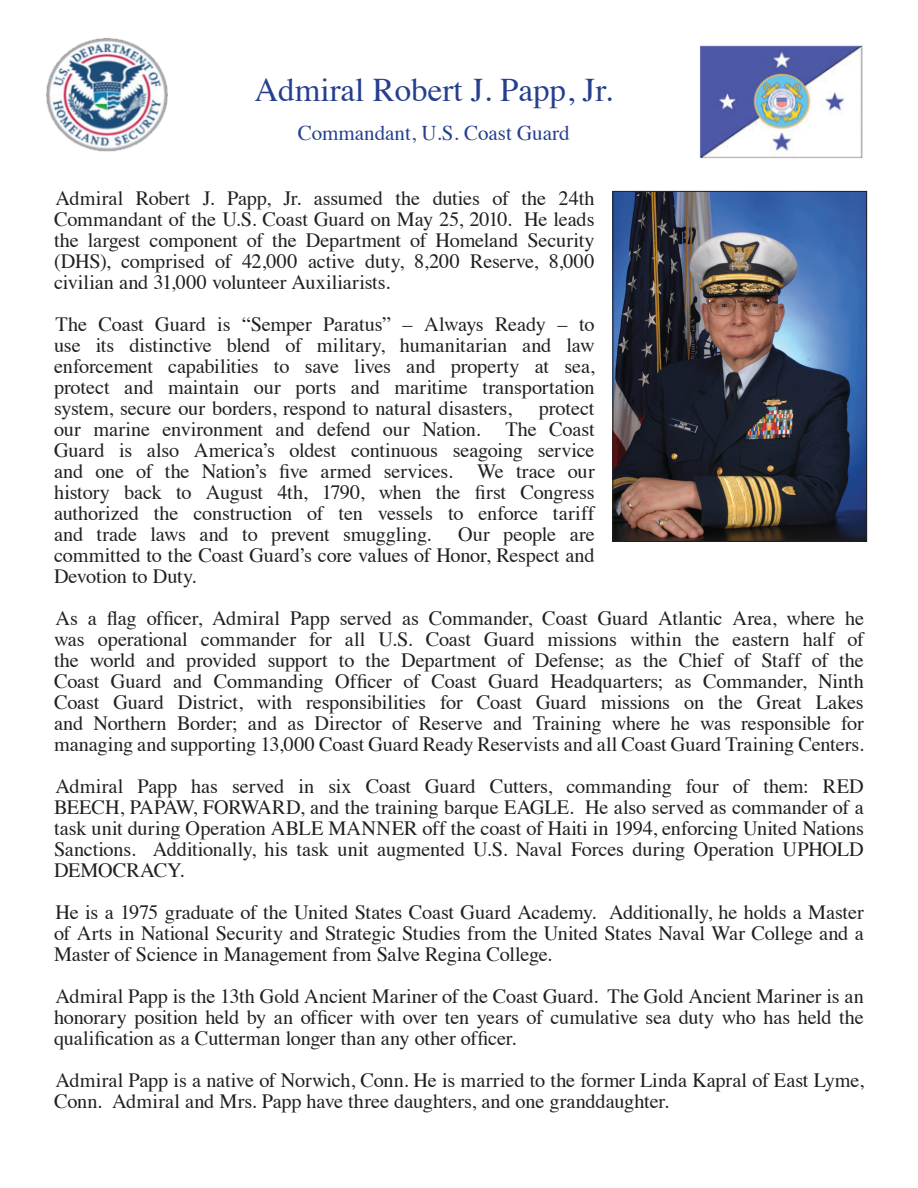
<style>
.page{position:relative;width:918px;height:1188px;background:#fff}
.page>*{position:absolute;margin:0;border:0;box-sizing:border-box;transform-origin:0 0}
.t1{font:33px "Times";color:#253f8e}
.t2{font:21px "Times";color:#253f8e}
.t3{font:20.25px/21px "Times";letter-spacing:-.01em;color:#231f20;text-align:justify}
</style>
<div class="page">
<img style="left:46px;top:38px;width:122px;height:114px">
<img style="left:700px;top:45px;width:163px;height:114px">
<img style="left:615px;top:193px;width:250px;height:347px">
<div style="left:613px;top:191px;width:254px;height:351px;border:1px solid #231f20"></div>
<h1 class="t1" style="left:255px;top:59px;width:360px">Admiral Robert J. Papp, Jr.</h1>
<h1 class="t2" style="left:298px;top:113px;width:273px">Commandant, U.S. Coast Guard</h1>
<p class="t3" style="left:54px;top:186px;width:542px">Admiral Robert J. Papp, Jr. assumed the duties of the 24th Commandant of the U.S. Coast Guard on May 25, 2010. He leads the largest component of the Department of Homeland Security (DHS), comprised of 42,000 active duty, 8,200 Reserve, 8,000 civilian and 31,000 volunteer Auxiliarists.</p>
<p class="t3" style="left:54px;top:312px;width:542px">The Coast Guard is “Semper Paratus” – Always Ready – to use its distinctive blend of military, humanitarian and law enforcement capabilities to save lives and property at sea, protect and maintain our ports and maritime transportation system, secure our borders, respond to natural disasters,</p>
<p class="t3" style="left:54px;top:396px;width:542px;text-indent:485px">protect our marine environment and defend our Nation. The Coast Guard is also America’s oldest continuous seagoing service and one of the Nation’s five armed services. We trace our history back to August 4th, 1790, when the first Congress authorized the construction of ten vessels to enforce tariff and trade laws and to prevent smuggling.</p>
<p class="t3" style="left:54px;top:522px;width:542px;text-indent:404px">Our people are committed to the Coast Guard’s core values of Honor, Respect and Devotion to Duty.</p>
<p class="t3" style="left:54px;top:606px;width:812px">As a flag officer, Admiral Papp served as Commander, Coast Guard Atlantic Area, where he was operational commander for all U.S. Coast Guard missions within the eastern half of the world and provided support to the Department of Defense; as the Chief of Staff of the Coast Guard and Commanding Officer of Coast Guard Headquarters; as Commander, Ninth Coast Guard District, with responsibilities for Coast Guard missions on the Great Lakes and Northern Border; and as Director of Reserve and Training where he was responsible for managing and supporting 13,000 Coast Guard Ready Reservists and all Coast Guard Training Centers.</p>
<p class="t3" style="left:54px;top:774px;width:811px">Admiral Papp has served in six Coast Guard Cutters, commanding four of them: RED BEECH, PAPAW, FORWARD, and the training barque EAGLE. He also served as commander of a task unit during Operation ABLE MANNER off the coast of Haiti in 1994, enforcing United Nations Sanctions. Additionally, his task unit augmented U.S. Naval Forces during Operation UPHOLD DEMOCRACY.</p>
<p class="t3" style="left:54px;top:900px;width:811px">He is a 1975 graduate of the United States Coast Guard Academy. Additionally, he holds a Master of Arts in National Security and Strategic Studies from the United States Naval War College and a Master of Science in Management from Salve Regina College.</p>
<p class="t3" style="left:54px;top:984px;width:811px">Admiral Papp is the 13th Gold Ancient Mariner of the Coast Guard. The Gold Ancient Mariner is an honorary position held by an officer with over ten years of cumulative sea duty who has held the qualification as a Cutterman longer than any other officer.</p>
<p class="t3" style="left:54px;top:1068px;width:811px">Admiral Papp is a native of Norwich, Conn. He is married to the former Linda Kapral of East Lyme,<br>Conn. Admiral and Mrs. Papp have three daughters, and one granddaughter.</p>
</div>
